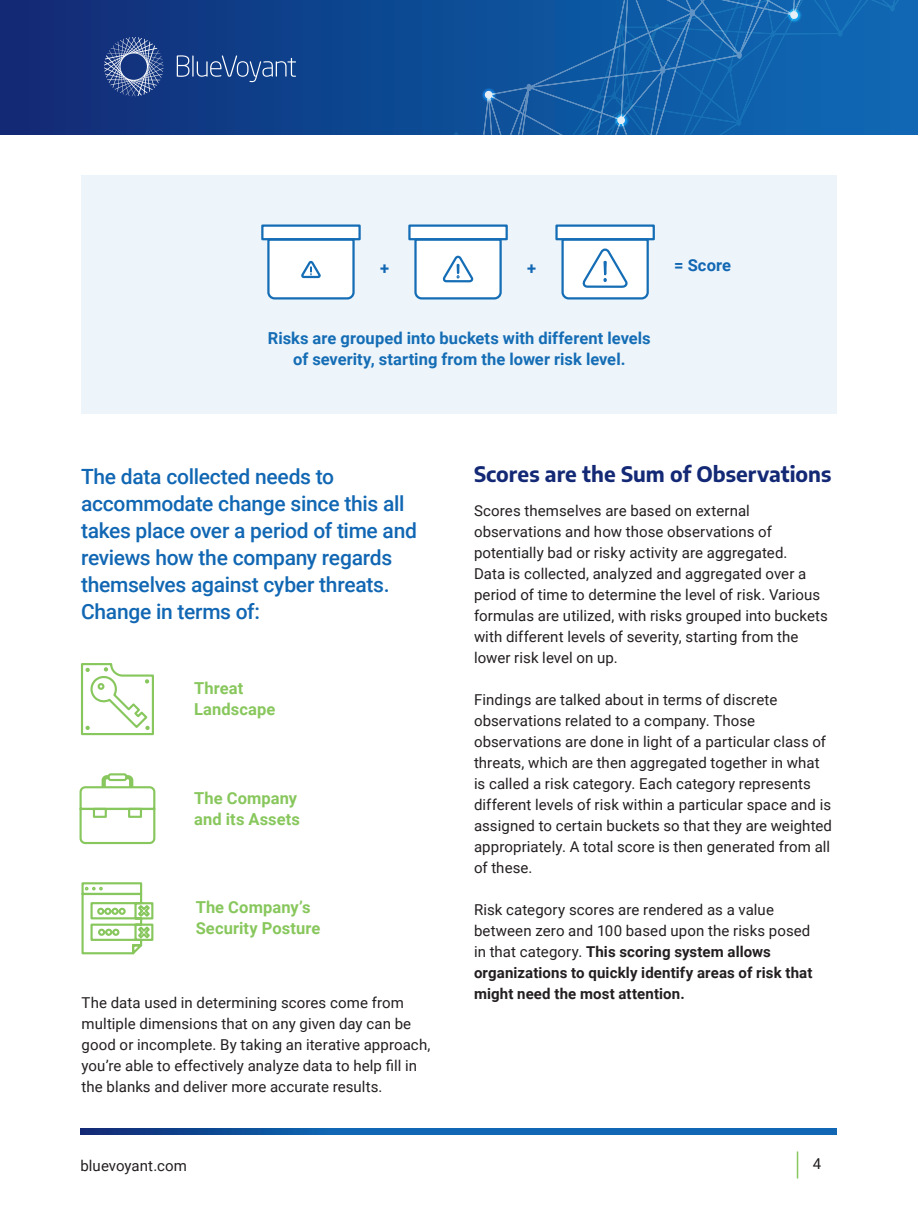
<style>
.page{position:relative;width:918px;height:1215px;background:#fff}
.page>*{position:absolute;margin:0;border:0;box-sizing:border-box;transform-origin:0 0}
.t1{font:500 21px/27px "Roboto";letter-spacing:-.015em;color:#1167b3}
.t2{font:700 21px "Encode Sans";color:#142975}
.t3{font:700 16.5px/21px "Roboto";letter-spacing:.005em;color:#146db5;text-align:center}
.t4{font:700 16.5px/21px "Roboto";letter-spacing:.005em;color:#88c75d}
.t5{font:700 16.5px "Roboto";letter-spacing:.005em;color:#1167b3}
.t6{font:15px/21px "Roboto";letter-spacing:.005em;color:#231f20}
.t7{font:700 15px/21px "Roboto";letter-spacing:.005em;color:#231f20}
.s1{font-weight:400}
</style>
<div class="page">
<div style="left:82px;top:176px;width:755px;height:238px;background:#edf4fa"></div>
<svg style="left:0;top:0;width:918px;height:135px;background:#103984"></svg>
<svg style="left:177px;top:55px;width:12px;height:22px"></svg>
<hr style="left:192px;top:56px;width:2px;height:21px;background:#fff">
<svg style="left:197px;top:56px;width:99px;height:26px;background:#315998"></svg>
<svg style="left:104px;top:37px;width:59px;height:59px;background:#425d98"></svg>
<svg style="left:355px;top:0;width:546px;height:135px;background:#115ba4"></svg>
<svg style="left:786px;top:7px;width:16px;height:16px"></svg>
<svg style="left:788px;top:9px;width:12px;height:12px"></svg>
<svg style="left:790px;top:11px;width:8px;height:8px"></svg>
<svg style="left:613px;top:112px;width:16px;height:16px"></svg>
<svg style="left:615px;top:114px;width:12px;height:12px"></svg>
<svg style="left:617px;top:116px;width:8px;height:8px"></svg>
<svg style="left:481px;top:87px;width:16px;height:16px"></svg>
<svg style="left:483px;top:89px;width:12px;height:12px"></svg>
<svg style="left:485px;top:91px;width:8px;height:8px"></svg>
<svg style="left:80px;top:1128px;width:756px;height:6px;background:#105ca7"></svg>
<svg style="left:797px;top:1151px;width:1px;height:27px"></svg>
<svg style="left:80px;top:663px;width:74px;height:73px"></svg>
<svg style="left:79px;top:773px;width:77px;height:72px"></svg>
<svg style="left:81px;top:882px;width:73px;height:73px"></svg>
<div style="left:261px;top:224px;width:100px;height:16px;background:#fff;border:2px solid #146db5"></div>
<svg style="left:266px;top:237px;width:90px;height:63px;background:#dce9f4"></svg>
<div style="left:555px;top:224px;width:100px;height:16px;background:#fff;border:2px solid #146db5"></div>
<svg style="left:560px;top:237px;width:90px;height:63px;background:#d3e4f1"></svg>
<div style="left:408px;top:224px;width:100px;height:16px;background:#fff;border:2px solid #146db5"></div>
<svg style="left:413px;top:237px;width:90px;height:63px;background:#d8e7f2"></svg>
<p class="t5" style="left:380px;top:257px;width:11px">+</p>
<p class="t5" style="left:527px;top:257px;width:11px">+</p>
<p class="t5" style="left:674px;top:254px;width:58px">= Score</p>
<p class="t3" style="left:268px;top:327px;width:384px">Risks are grouped into buckets with different levels of severity, starting from the lower risk level.</p>
<h1 class="t1" style="left:81px;top:462px;width:338px">The data collected needs to accommodate change since this all takes place over a period of time and reviews how the company regards themselves against cyber threats.<br>Change in terms of:</h1>
<p class="t4" style="left:194px;top:677px;width:83px">Threat<br>Landscape</p>
<p class="t4" style="left:194px;top:787px;width:107px">The Company and its Assets</p>
<p class="t4" style="left:196px;top:896px;width:126px">The Company’s<br>Security Posture</p>
<p class="t6" style="left:82px;top:992px;width:350px">The data used in determining scores come from multiple dimensions that on any given day can be good or incomplete. By taking an iterative approach, you’re able to effectively analyze data to help fill in the blanks and deliver more accurate results.</p>
<h1 class="t2" style="left:474px;top:458px;width:359px">Scores are the Sum of Observations</h1>
<p class="t6" style="left:474px;top:500px;width:355px">Scores themselves are based on external observations and how those observations of potentially bad or risky activity are aggregated.<br>Data is collected, analyzed and aggregated over a period of time to determine the level of risk. Various formulas are utilized, with risks grouped into buckets with different levels of severity, starting from the lower risk level on up.</p>
<p class="t6" style="left:474px;top:689px;width:360px">Findings are talked about in terms of discrete observations related to a company. Those observations are done in light of a particular class of threats, which are then aggregated together in what is called a risk category. Each category represents different levels of risk within a particular space and is assigned to certain buckets so that they are weighted appropriately. A total score is then generated from all of these.</p>
<p class="t7" style="left:474px;top:899px;width:340px"><span class="s1">Risk category scores are rendered as a value between zero and 100 based upon the risks posed in that category.</span> This scoring system allows organizations to quickly identify areas of risk that might need the most attention.</p>
<p class="t6" style="left:80px;top:1154px;width:108px">bluevoyant.com</p>
<p class="t6" style="left:813px;top:1153px;width:10px">4</p>
</div>
